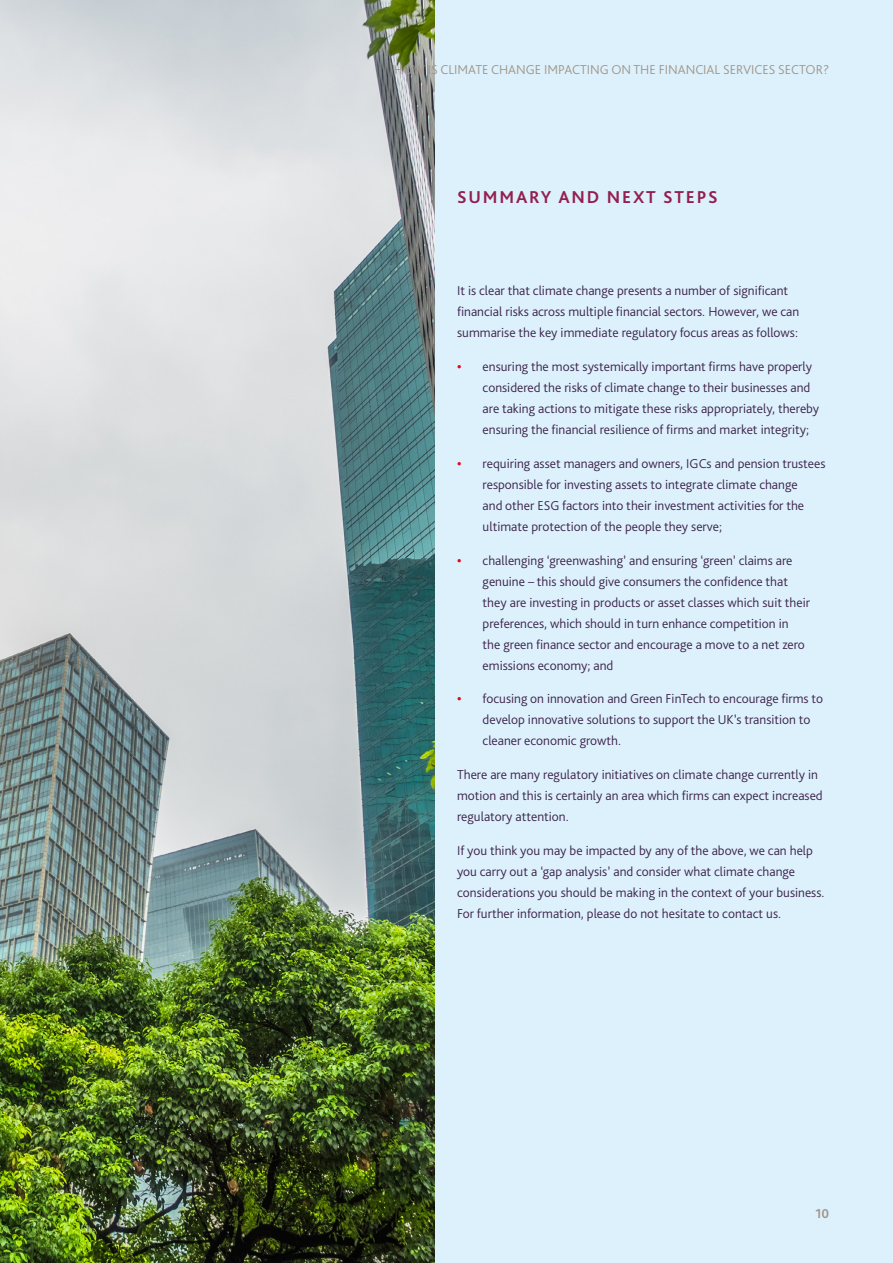
<style>
.page{position:relative;width:893px;height:1263px;background:#fff}
.page>*{position:absolute;margin:0;border:0;box-sizing:border-box;transform-origin:0 0}
.t1{font:700 18px "GWLG Bliss";letter-spacing:.1em;color:#921f4f}
.t2{font:300 13.5px/21px "GWLG Bliss";color:#3d244b}
.t3{font:300 13.5px "GWLG Bliss";color:#a19688}
.t4{font:700 13.5px "GWLG Bliss";color:#a19688}
.s1{font-weight:700;color:#e30613}
</style>
<div class="page">
<img style="left:0;top:0;width:436px;height:1263px">
<div style="left:436px;top:0;width:457px;height:1263px;background:#ddf1fd"></div>
<p class="t3" style="left:393px;top:61px;width:437px">How is Climate Change impacting on th e Financial Services sector?</p>
<h1 class="t1" style="left:457px;top:186px;width:262px">SUMMARY AND NEXT STEPS</h1>
<p class="t2" style="left:457px;top:280px;width:344px">It is clear that climate change presents a number of significant financial risks across multiple financial sectors. However, we can summarise the key immediate regulatory focus areas as follows:</p>
<p class="t2" style="left:483px;top:356px;width:338px;text-indent:-26px"><span class="s1">•</span> ensuring the most systemically important firms have properly considered the risks of climate change to their businesses and are taking actions to mitigate these risks appropriately, thereby ensuring the financial resilience of firms and market integrity;</p>
<p class="t2" style="left:483px;top:453px;width:344px;text-indent:-26px"><span class="s1">•</span> requiring asset managers and owners, IG Cs and pension trustees responsible for investing assets to integrate climate change<br>and other ESG</p>
<p class="t2" style="left:483px;top:495px;width:323px;text-indent:80px">factors into their investment activities for the ultimate protection of the people they serve;</p>
<p class="t2" style="left:483px;top:549px;width:329px;text-indent:-26px"><span class="s1">•</span> challenging ‘greenwashing’ and ensuring ‘green’ claims are genuine – this should give consumers the confidence that they are investing in products or asset classes which suit their preferences, which should in turn enhance competition in<br>the green finance sector and encourage a move to a net zero emissions economy; and</p>
<p class="t2" style="left:483px;top:688px;width:342px;text-indent:-26px"><span class="s1">•</span> focusing on innovation and Green FinTech to encourage firms to develop innovative solutions to support the UK’s transition to cleaner economic growth.</p>
<p class="t2" style="left:457px;top:764px;width:367px">There are many regulatory initiatives on climate change currently in motion and this is certainly an area which firms can expect increased regulatory attention.</p>
<p class="t2" style="left:457px;top:840px;width:369px">I f you think you may be impacted by any of the above, we can help you carry out a ‘gap analysis’ and consider what climate change considerations you should be making in the context of your business.<br>For further information, please do not hesitate to contact us.</p>
<p class="t4" style="left:815px;top:1205px;width:15px">10</p>
</div>
